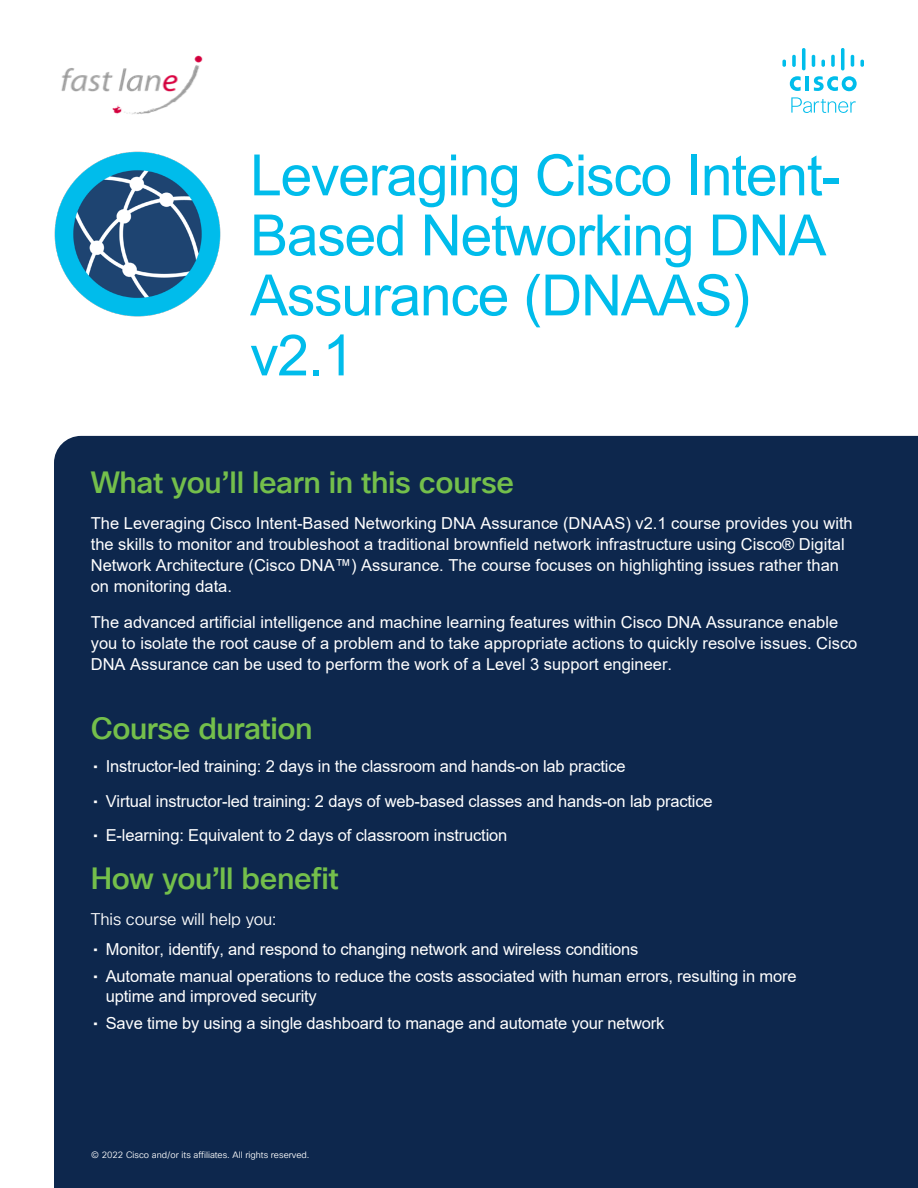
<style>
.page{position:relative;width:918px;height:1188px;background:#fff}
.page>*{position:absolute;margin:0;border:0;box-sizing:border-box;transform-origin:0 0}
.Title_Headline{font:57px/60px "Arial";letter-spacing:-.02em;color:#00bceb}
.Intro_Heading-Green{font:500 30px "Cisco Sans TT";letter-spacing:-.015em;color:#74bf4b}
.Intro_Heading-Green-2{font:16.5px/21px "Arial";color:#fff}
.Body_White{font:16.5px "Cisco Sans TT Light";letter-spacing:-.01em;color:#fff}
.Footer_white{font:9px "Cisco Sans TT Light";color:#fff}
.s1{font-family:"Cisco Sans TT"}
</style>
<div class="page">
<svg style="left:790px;top:76px;width:67px;height:37px"></svg>
<svg style="left:782px;top:60px;width:4px;height:7px"></svg>
<svg style="left:792px;top:54px;width:4px;height:13px"></svg>
<svg style="left:802px;top:48px;width:4px;height:22px"></svg>
<svg style="left:812px;top:54px;width:3px;height:13px"></svg>
<svg style="left:821px;top:60px;width:4px;height:7px"></svg>
<svg style="left:831px;top:54px;width:4px;height:13px"></svg>
<svg style="left:841px;top:48px;width:4px;height:22px"></svg>
<svg style="left:851px;top:54px;width:3px;height:13px"></svg>
<svg style="left:860px;top:59px;width:4px;height:8px"></svg>
<div style="left:54px;top:436px;width:864px;height:752px;background:#0d274d"></div>
<img style="left:54px;top:151px;width:167px;height:166px">
<img style="left:61px;top:55px;width:142px;height:60px">
<p class="Title_Headline" style="left:250px;top:145px;width:592px">Leveraging Cisco Intent-<br>Based Networking DNA<br>Assurance (DNAAS) v2.1</p>
<p class="Intro_Heading-Green" style="left:91px;top:463px;width:425px">What you’ll learn in this course</p>
<p class="Intro_Heading-Green-2" style="left:91px;top:512px;width:764px">The Leveraging Cisco Intent-Based Networking DNA Assurance (DNAAS) v2.1 course provides you with the skills to monitor and troubleshoot a traditional brownfield network infrastructure using Cisco® Digital Network Architecture (Cisco DNA™) Assurance. The course focuses on highlighting issues rather than on monitoring data.</p>
<p class="Intro_Heading-Green-2" style="left:91px;top:611px;width:768px">The advanced artificial intelligence and machine learning features within Cisco DNA Assurance enable you to isolate the root cause of a problem and to take appropriate actions to quickly resolve issues. Cisco<br>DNA Assurance can be used to perform the work of a Level 3 support engineer.</p>
<p class="Intro_Heading-Green" style="left:91px;top:709px;width:223px">Course duration</p>
<p class="Intro_Heading-Green-2" style="left:93px;top:755px;width:534px"><span class="s1">•</span> Instructor-led training: 2 days in the classroom and hands-on lab practice</p>
<p class="Intro_Heading-Green-2" style="left:93px;top:790px;width:621px"><span class="s1">•</span> Virtual instructor-led training: 2 days of web-based classes and hands-on lab practice</p>
<p class="Intro_Heading-Green-2" style="left:93px;top:825px;width:416px"><span class="s1">•</span> E-learning: Equivalent to 2 days of classroom instruction</p>
<p class="Intro_Heading-Green" style="left:91px;top:859px;width:249px">How you’ll benefit</p>
<p class="Body_White" style="left:91px;top:908px;width:187px">This course will help you:</p>
<p class="Intro_Heading-Green-2" style="left:93px;top:938px;width:547px"><span class="s1">•</span> Monitor, identify, and respond to changing network and wireless conditions</p>
<p class="Intro_Heading-Green-2" style="left:106px;top:966px;width:692px;line-height:19.8px;text-indent:-13px"><span class="s1">•</span> Automate manual operations to reduce the costs associated with human errors, resulting in more uptime and improved security</p>
<p class="Intro_Heading-Green-2" style="left:93px;top:1013px;width:573px"><span class="s1">•</span> Save time by using a single dashboard to manage and automate your network</p>
<p class="Footer_white" style="left:91px;top:1149px;width:220px">© 2022 Cisco and/or its affiliates. All rights reserved.</p>
</div>
